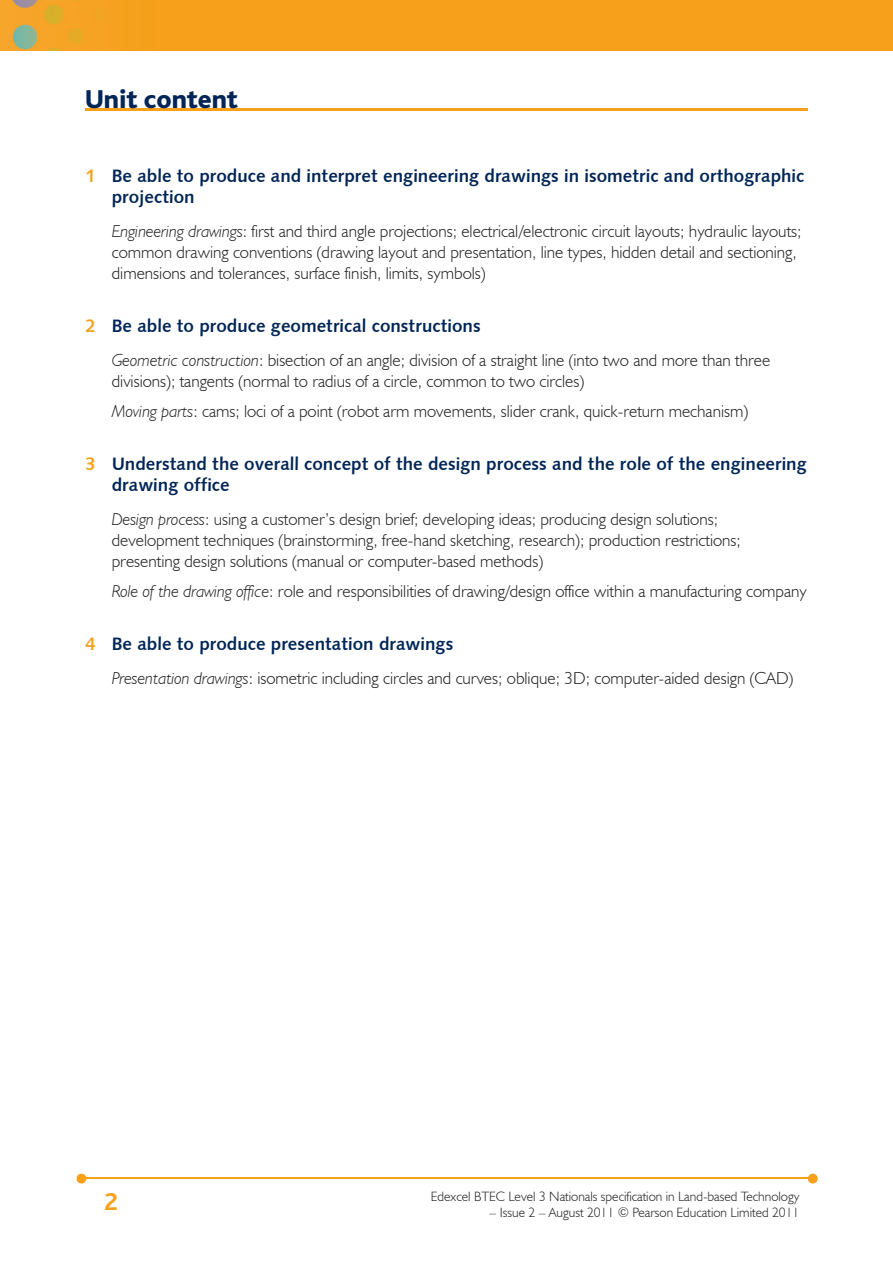
<style>
.page{position:relative;width:893px;height:1263px;background:#fff}
.page>*{position:absolute;margin:0;border:0;box-sizing:border-box;transform-origin:0 0}
.t1{font:800 27px "Bliss";color:#002556}
.t2{font:700 25.5px "Bliss";color:#f6a01b}
.t3{font:18px/21px "Humanist 531 BT Bold A";color:#002556}
.t4{font:300 17.25px/21px "Humanist 521 BT";color:#231f20}
.t5{font:300 13.5px "Humanist 521 BT";color:#231f20}
.s1{color:#f6a01b}
.s2{font-style:italic}
</style>
<div class="page">
<img style="left:0;top:0;width:893px;height:51px">
<hr style="left:82px;top:1178px;width:728px;height:1px;background:#f6a01b">
<svg style="left:808px;top:1174px;width:10px;height:9px"></svg>
<svg style="left:77px;top:1174px;width:9px;height:9px"></svg>
<hr style="left:85px;top:108px;width:723px;height:2px;background:#f6a01b">
<h1 class="t1" style="left:85px;top:85px;width:154px">Unit content</h1>
<p class="t3" style="left:112px;top:165px;width:694px;text-indent:-27px"><span class="s1">1</span> Be able to produce and interpret engineering drawings in isometric and orthographic projection</p>
<p class="t4" style="left:112px;top:220px;width:691px"><span class="s2">Engineering drawings</span>: first and third angle projections; electrical/electronic circuit layouts; hydraulic layouts; common drawing conventions (drawing layout and presentation, line types, hidden detail and sectioning, dimensions and tolerances, surface finish, limits, symbols)</p>
<p class="t3" style="left:85px;top:315px;width:397px"><span class="s1">2</span> Be able to produce geometrical constructions</p>
<p class="t4" style="left:112px;top:349px;width:660px"><span class="s2">Geometric construction</span>: bisection of an angle; division of a straight line (into two and more than three divisions); tangents (normal to radius of a circle, common to two circles)</p>
<p class="t4" style="left:112px;top:400px;width:638px"><span class="s2">Moving parts</span>: cams; loci of a point (robot arm movements, slider crank, quick-return mechanism)</p>
<p class="t3" style="left:112px;top:453px;width:697px;text-indent:-27px"><span class="s1">3</span> Understand the overall concept of the design process and the role of the engineering drawing office</p>
<p class="t4" style="left:112px;top:508px;width:631px"><span class="s2">Design process</span>: using a customer’s design brief; developing ideas; producing design solutions; development techniques (brainstorming, free-hand sketching, research); production restrictions; presenting design solutions (manual or computer-based methods)</p>
<p class="t4" style="left:112px;top:580px;width:696px"><span class="s2">Role of the drawing office</span>: role and responsibilities of drawing/design office within a manufacturing company</p>
<p class="t3" style="left:85px;top:633px;width:370px"><span class="s1">4</span> Be able to produce presentation drawings</p>
<p class="t4" style="left:112px;top:667px;width:683px"><span class="s2">Presentation drawings</span>: isometric including circles and curves; oblique; 3D; computer-aided design (CAD)</p>
<h2 class="t2" style="left:104px;top:1188px;width:15px">2</h2>
<p class="t5" style="left:431px;top:1188px;width:370px">Edexcel BTEC Level 3 Nationals specification in Land-based Technology</p>
<p class="t5" style="left:490px;top:1204px;width:311px">– Issue 2 – August 2011 © Pearson Education Limited 2011</p>
</div>
